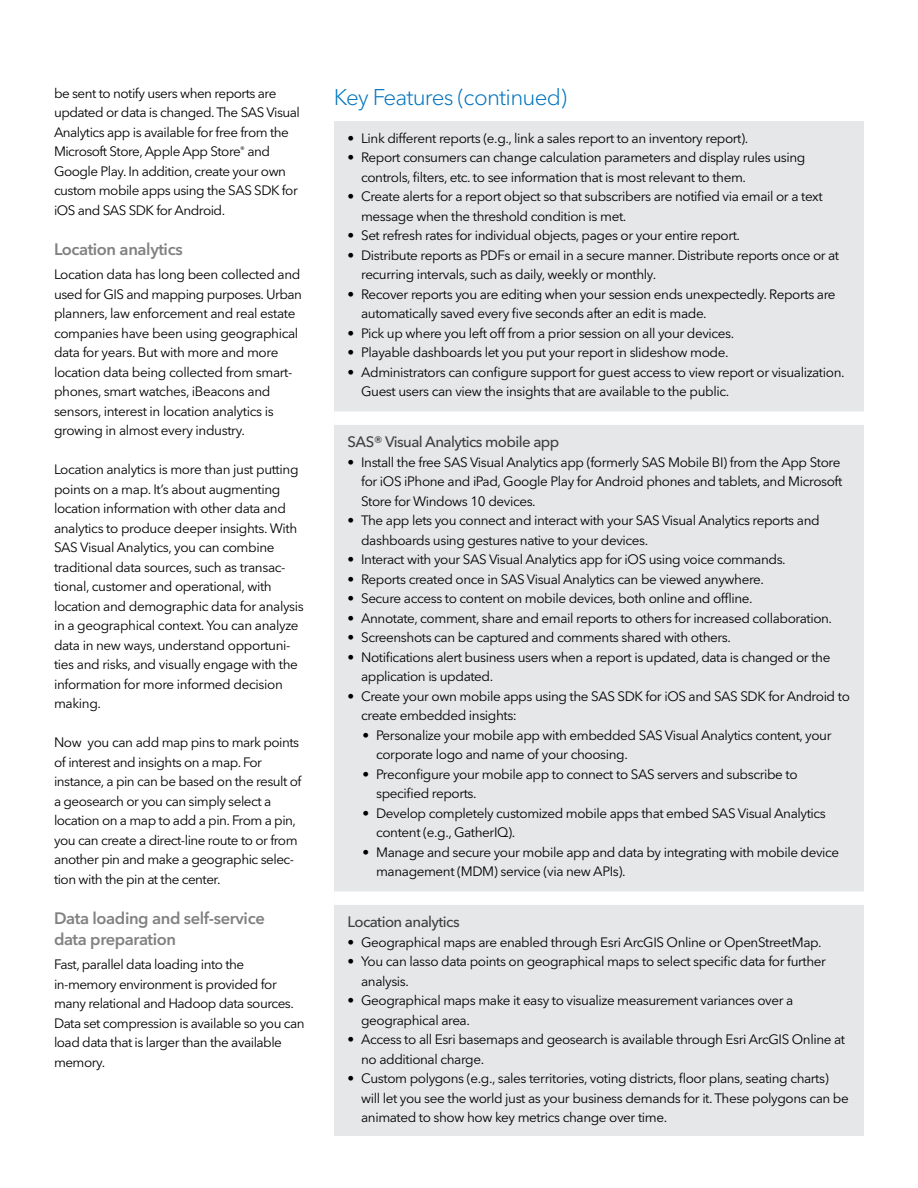
<style>
.page{position:relative;width:918px;height:1188px;background:#fff}
.page>*{position:absolute;margin:0;border:0;box-sizing:border-box;transform-origin:0 0}
.Subhead-1_Cobalt{font:300 22.5px "Avenir Next W1 G";letter-spacing:-.035em;color:#0074bd}
.Subhead-2_Slate{font:600 16.5px/21px "Avenir Next W1 G";letter-spacing:-.02em;color:#818181}
.Key_Feature_Headline{font:500 15px "Avenir Next W1 G";letter-spacing:-.04em;color:#404041}
.Body{font:13.5px/19.5px "Avenir Next W1 G";letter-spacing:-.03em;color:#000}
</style>
<div class="page">
<div style="left:334px;top:121px;width:530px;height:1015px;background:#e5e7e8"></div>
<div style="left:334px;top:411px;width:530px;height:14px;background:#fff"></div>
<div style="left:334px;top:891px;width:530px;height:14px;background:#fff"></div>
<p class="Body" style="left:54px;top:84px;width:247px">be sent to notify users when reports are updated or data is changed. The SAS Visual Analytics app is available for free from the Microsoft Store, Apple App Store<sup>®</sup> and Google Play. In addition, create your own custom mobile apps using the SAS SDK for iOS and SAS SDK for Android.</p>
<p class="Subhead-2_Slate" style="left:54px;top:239px;width:130px">Location analytics</p>
<p class="Body" style="left:54px;top:265px;width:250px">Location data has long been collected and used for GIS and mapping purposes. Urban planners, law enforcement and real estate companies have been using geographical data for years. But with more and more location data being collected from smart&shy;phones, smart watches, iBeacons and sensors, interest in location analytics is growing in almost every industry.</p>
<p class="Body" style="left:54px;top:460px;width:251px">Location analytics is more than just putting points on a map. It’s about augmenting location information with other data and analytics to produce deeper insights. With SAS Visual Analytics, you can combine traditional data sources, such as transac&shy;tional, customer and operational, with location and demographic data for analysis in a geographical context. You can analyze data in new ways, understand opportuni&shy;ties and risks, and visually engage with the information for more informed decision making.</p>
<p class="Body" style="left:54px;top:733px;width:249px">Now you can add map pins to mark points of interest and insights on a map. For instance, a pin can be based on the result of a geosearch or you can simply select a location on a map to add a pin. From a pin, you can create a direct-line route to or from another pin and make a geographic selec&shy;tion with the pin at the center.</p>
<p class="Subhead-2_Slate" style="left:54px;top:908px;width:212px">Data loading and self-service data preparation</p>
<p class="Body" style="left:54px;top:955px;width:252px">Fast, parallel data loading into the in-memory environment is provided for many relational and Hadoop data sources.<br>Data set compression is available so you can load data that is larger than the available memory.</p>
<p class="Subhead-1_Cobalt" style="left:334px;top:83px;width:235px">Key Features (continued)</p>
<p class="Body" style="left:348px;top:129px;width:402px">• Link different reports (e.g., link a sales report to an inventory report).</p>
<p class="Body" style="left:361px;top:148px;width:446px;text-indent:-14px">• Report consumers can change calculation parameters and display rules using controls, filters, etc. to see information that is most relevant to them.</p>
<p class="Body" style="left:361px;top:187px;width:463px;text-indent:-14px">• Create alerts for a report object so that subscribers are notified via email or a text message when the threshold condition is met.</p>
<p class="Body" style="left:348px;top:226px;width:394px">• Set refresh rates for individual objects, pages or your entire report.</p>
<p class="Body" style="left:361px;top:246px;width:480px;text-indent:-14px">• Distribute reports as PDFs or email in a secure manner. Distribute reports once or at recurring intervals, such as daily, weekly or monthly.</p>
<p class="Body" style="left:361px;top:285px;width:476px;text-indent:-14px">• Recover reports you are editing when your session ends unexpectedly. Reports are automatically saved every five seconds after an edit is made.</p>
<p class="Body" style="left:348px;top:324px;width:388px">• Pick up where you left off from a prior session on all your devices.</p>
<p class="Body" style="left:348px;top:343px;width:383px">• Playable dashboards let you put your report in slideshow mode.</p>
<p class="Body" style="left:361px;top:363px;width:485px;text-indent:-14px">• Administrators can configure support for guest access to view report or visualization.<br>Guest users can view the insights that are available to the public.</p>
<p class="Key_Feature_Headline" style="left:348px;top:433px;width:213px">SAS® Visual Analytics mobile app</p>
<p class="Body" style="left:361px;top:453px;width:483px;text-indent:-14px">• Install the free SAS Visual Analytics app (formerly SAS Mobile BI) from the App Store for iOS iPhone and iPad, Google Play for Android phones and tablets, and Microsoft<br>Store for Windows 10 devices.</p>
<p class="Body" style="left:361px;top:511px;width:460px;text-indent:-14px">• The app lets you connect and interact with your SAS Visual Analytics reports and dashboards using gestures native to your devices.</p>
<p class="Body" style="left:348px;top:550px;width:440px">• Interact with your SAS Visual Analytics app for iOS using voice commands.</p>
<p class="Body" style="left:348px;top:570px;width:418px">• Reports created once in SAS Visual Analytics can be viewed anywhere.</p>
<p class="Body" style="left:348px;top:589px;width:407px">• Secure access to content on mobile devices, both online and offline.</p>
<p class="Body" style="left:348px;top:609px;width:486px">• Annotate, comment, share and email reports to others for increased collaboration.</p>
<p class="Body" style="left:348px;top:628px;width:385px">• Screenshots can be captured and comments shared with others.</p>
<p class="Body" style="left:361px;top:648px;width:471px;text-indent:-14px">• Notifications alert business users when a report is updated, data is changed or the application is updated.</p>
<p class="Body" style="left:361px;top:687px;width:490px;text-indent:-14px">• Create your own mobile apps using the SAS SDK for iOS and SAS SDK for Android to create embedded insights:</p>
<p class="Body" style="left:376px;top:726px;width:457px;text-indent:-14px">• Personalize your mobile app with embedded SAS Visual Analytics content, your corporate logo and name of your choosing.</p>
<p class="Body" style="left:376px;top:765px;width:423px;text-indent:-14px">• Preconfigure your mobile app to connect to SAS servers and subscribe to specified reports.</p>
<p class="Body" style="left:376px;top:804px;width:451px;text-indent:-14px">• Develop completely customized mobile apps that embed SAS Visual Analytics content (e.g., GatherIQ).</p>
<p class="Body" style="left:376px;top:843px;width:465px;text-indent:-14px">• Manage and secure your mobile app and data by integrating with mobile device management (MDM) service (via new APIs).</p>
<p class="Key_Feature_Headline" style="left:348px;top:913px;width:114px">Location analytics</p>
<p class="Body" style="left:348px;top:933px;width:476px">• Geographical maps are enabled through Esri ArcGIS Online or OpenStreetMap.</p>
<p class="Body" style="left:361px;top:952px;width:466px;text-indent:-14px">• You can lasso data points on geographical maps to select specific data for further analysis.</p>
<p class="Body" style="left:361px;top:991px;width:434px;text-indent:-14px">• Geographical maps make it easy to visualize measurement variances over a geographical area.</p>
<p class="Body" style="left:361px;top:1030px;width:485px;text-indent:-14px">• Access to all Esri basemaps and geosearch is available through Esri ArcGIS Online at no additional charge.</p>
<p class="Body" style="left:361px;top:1069px;width:489px;text-indent:-14px">• Custom polygons (e.g., sales territories, voting districts, floor plans, seating charts) will let you see the world just as your business demands for it. These polygons can be animated to show how key metrics change over time.</p>
</div>
